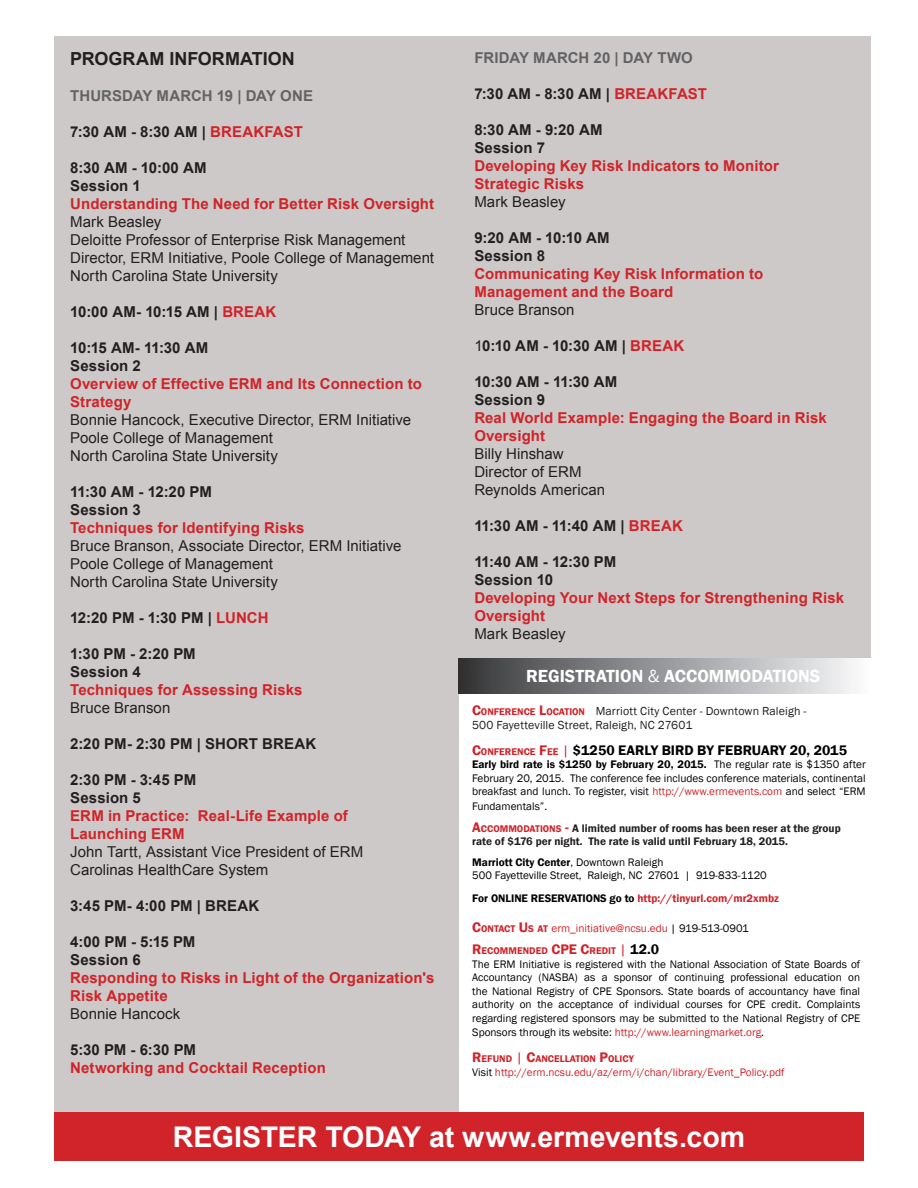
<style>
.page{position:relative;width:918px;height:1188px;background:#fff}
.page>*{position:absolute;margin:0;border:0;box-sizing:border-box;transform-origin:0 0}
.speaker{font:700 28.5px "Arial";color:#fff}
.day_and_date_header{font:600 18px "Franklin Gothic";color:#fff}
.speaker-2{font:700 18px "Arial";color:#231f20}
.speaker-3{font:700 15px/18px "Arial";letter-spacing:.01em;color:#d1232a}
.speaker-4{font:15px/18px "Arial";letter-spacing:.005em;color:#231f20}
.speaker-5{font:700 15px "Arial";letter-spacing:.01em;color:#231f20}
.speaker-6{font:700 15px "Arial";color:#636366}
.speaker-7{font:700 15px "Arial";letter-spacing:-.01em;color:#231f20}
.reg_title{font:600 14.25px "Franklin Gothic";color:#000}
.reg_title-2{font:12px/14.4px "Franklin Gothic";letter-spacing:.01em;color:#231f20}
.reg_title-3{font:11.25px/13.6px "Franklin Gothic";color:#000;text-align:justify}
.reg_title-4{font:600 11.25px/13.5px "Franklin Gothic";color:#231f20}
.registration_info{font:11.25px "Franklin Gothic";color:#d1232a}
.registration_info-2{font:600 11.25px "Franklin Gothic";color:#d1232a}
.registration_info-3{font:11.25px "Franklin Gothic";color:#000}
.reg_title-5{font:600 11.25px "Franklin Gothic";color:#000}
.reg_title-6{font:600 10.05px "Franklin Gothic";color:#d1232a}
.registration_info-4{font:600 10.05px "Franklin Gothic";color:#d1232a}
.s1{color:#d1232a}
.s2{color:#231f20}
.s3{font-weight:400}
.s4{font-weight:600;font-size:14.25px;color:#d1232a}
.s5{font-weight:600;font-size:10.05px;color:#d1232a}
.s6{font-size:14.25px}
.s7{font-weight:400;font-size:14.25px}
.s8{font-size:14.25px;color:#000}
.s9{font-weight:600}
.s10{font-size:14.25px;color:#d1232a}
.s11{font-size:10.05px;color:#d1232a}
.s12{color:#000}
.s13{font-weight:600;font-size:14.25px}
.s14{font-weight:600;font-size:10.05px}
</style>
<div class="page">
<div style="left:54px;top:36px;width:405px;height:1077px;background:#cdc9c8"></div>
<div style="left:458px;top:36px;width:412px;height:638px;background:#cdc9c8"></div>
<div style="left:458px;top:659px;width:417px;height:35px;background:linear-gradient(to right,#353639,#fdfeff)"></div>
<div style="left:54px;top:1112px;width:810px;height:49px;background:#d1232a"></div>
<p class="speaker-2" style="left:70px;top:47px;width:226px">PROGRAM INFORMATION</p>
<p class="speaker-6" style="left:70px;top:86px;width:244px">THURSDAY MARCH 19 | DAY ONE</p>
<p class="speaker-5" style="left:70px;top:122px;width:234px">7:30 AM - 8:30 AM | <span class="s1">BREAKFAST</span></p>
<p class="speaker-5" style="left:70px;top:158px;width:138px">8:30 AM - 10:00 AM</p>
<p class="speaker-5" style="left:70px;top:176px;width:72px">Session 1</p>
<p class="speaker-3" style="left:70px;top:195px;width:366px">Understanding The Need for Better Risk Oversight</p>
<p class="speaker-4" style="left:70px;top:213px;width:337px">Mark Beasley<br>Deloitte Professor of Enterprise Risk Management</p>
<p class="speaker-4" style="left:70px;top:249px;width:365px">Director, ERM Initiative, Poole College of Management<br>North Carolina State University</p>
<p class="speaker-5" style="left:70px;top:302px;width:208px">10:00 AM- 10:15 AM | <span class="s1">BREAK</span></p>
<p class="speaker-7" style="left:70px;top:338px;width:140px">10:15 AM- 11:30 AM</p>
<p class="speaker-5" style="left:70px;top:356px;width:72px">Session 2</p>
<p class="speaker-3" style="left:70px;top:375px;width:353px">Overview of Effective ERM and Its Connection to<br>Strategy</p>
<p class="speaker-4" style="left:70px;top:411px;width:343px">Bonnie Hancock, Executive Director, ERM Initiative<br>Poole College of Management<br>North Carolina State University</p>
<p class="speaker-5" style="left:70px;top:482px;width:143px">11:30 AM - 12:20 PM</p>
<p class="speaker-5" style="left:70px;top:500px;width:72px">Session 3</p>
<p class="speaker-3" style="left:70px;top:519px;width:236px">Techniques for Identifying Risks</p>
<p class="speaker-4" style="left:70px;top:537px;width:333px">Bruce Branson, Associate Director, ERM Initiative<br>Poole College of Management<br>North Carolina State University</p>
<p class="speaker-5" style="left:70px;top:608px;width:200px">12:20 PM - 1:30 PM | <span class="s1">LUNCH</span></p>
<p class="speaker-5" style="left:70px;top:644px;width:127px">1:30 PM - 2:20 PM</p>
<p class="speaker-5" style="left:70px;top:662px;width:72px">Session 4</p>
<p class="speaker-3" style="left:70px;top:681px;width:234px">Techniques for Assessing Risks</p>
<p class="speaker-4" style="left:70px;top:699px;width:102px">Bruce Branson</p>
<p class="speaker-5" style="left:70px;top:734px;width:248px">2:20 PM- 2:30 PM | SHORT BREAK</p>
<p class="speaker-5" style="left:70px;top:770px;width:128px">2:30 PM - 3:45 PM</p>
<p class="speaker-5" style="left:70px;top:788px;width:72px">Session 5</p>
<p class="speaker-3" style="left:70px;top:807px;width:279px">ERM in Practice: Real-Life Example of<br>Launching ERM</p>
<p class="speaker-4" style="left:70px;top:843px;width:294px">John Tartt, Assistant Vice President of ERM<br>Carolinas HealthCare System</p>
<p class="speaker-5" style="left:70px;top:896px;width:191px">3:45 PM- 4:00 PM | BREAK</p>
<p class="speaker-5" style="left:70px;top:932px;width:127px">4:00 PM - 5:15 PM</p>
<p class="speaker-5" style="left:70px;top:950px;width:72px">Session 6</p>
<p class="speaker-3" style="left:70px;top:969px;width:366px">Responding to Risks in Light of the Organization's<br>Risk Appetite</p>
<p class="speaker-4" style="left:70px;top:1005px;width:112px">Bonnie Hancock</p>
<p class="speaker-3" style="left:70px;top:1041px;width:257px"><span class="s2">5:30 PM - 6:30 PM<br></span>Networking and Cocktail Reception</p>
<p class="speaker-6" style="left:474px;top:48px;width:220px">FRIDAY MARCH 20 | DAY TWO</p>
<p class="speaker-5" style="left:474px;top:84px;width:234px">7:30 AM - 8:30 AM | <span class="s1">BREAKFAST</span></p>
<p class="speaker-5" style="left:474px;top:120px;width:130px">8:30 AM - 9:20 AM</p>
<p class="speaker-5" style="left:474px;top:138px;width:72px">Session 7</p>
<p class="speaker-3" style="left:474px;top:157px;width:306px">Developing Key Risk Indicators to Monitor<br>Strategic Risks</p>
<p class="speaker-4" style="left:474px;top:193px;width:93px">Mark Beasley</p>
<p class="speaker-5" style="left:474px;top:228px;width:137px">9:20 AM - 10:10 AM</p>
<p class="speaker-5" style="left:474px;top:246px;width:72px">Session 8</p>
<p class="speaker-3" style="left:474px;top:265px;width:291px">Communicating Key Risk Information to<br>Management and the Board</p>
<p class="speaker-4" style="left:474px;top:301px;width:102px">Bruce Branson</p>
<p class="speaker-5" style="left:474px;top:336px;width:211px"><span class="s3">1</span>0:10 AM - 10:30 AM | <span class="s1">BREAK</span></p>
<p class="speaker-5" style="left:474px;top:372px;width:144px">10:30 AM - 11:30 AM</p>
<p class="speaker-5" style="left:474px;top:390px;width:72px">Session 9</p>
<p class="speaker-3" style="left:474px;top:409px;width:354px">Real World Example: Engaging the Board in Risk<br>Oversight</p>
<p class="speaker-4" style="left:474px;top:445px;width:109px">Billy Hinshaw<br>Director of ERM</p>
<p class="speaker-4" style="left:474px;top:481px;width:132px">Reynolds American</p>
<p class="speaker-5" style="left:474px;top:516px;width:210px">11:30 AM - 11:40 AM | <span class="s1">BREAK</span></p>
<p class="speaker-5" style="left:474px;top:552px;width:143px">11:40 AM - 12:30 PM</p>
<p class="speaker-5" style="left:474px;top:570px;width:80px">Session 10</p>
<p class="speaker-3" style="left:474px;top:589px;width:371px">Developing Your Next Steps for Strengthening Risk<br>Oversight</p>
<p class="speaker-4" style="left:474px;top:625px;width:93px">Mark Beasley</p>
<p class="day_and_date_header" style="left:526px;top:665px;width:296px">REGISTRATION <span class="s3">&amp;</span> ACCOMMODATIONS</p>
<p class="reg_title-2" style="left:472px;top:704px;width:336px"><span class="s4">C</span><span class="s5">ONFERENCE</span> <span class="s4">L</span><span class="s5">OCATION</span> Marriott City Center - Downtown Raleigh -<br>500 Fayetteville Street, Raleigh, NC 27601</p>
<p class="reg_title-6" style="left:472px;top:745px;width:156px"><span class="s6">C</span>ONFERENCE <span class="s6">F</span>EE <span class="s7">|</span> <span class="s8">$1250 EAR</span></p>
<p class="reg_title" style="left:644px;top:741px;width:204px">LY BIR D BY FEBRUARY 20, 2015</p>
<p class="reg_title-3" style="left:472px;top:758px;width:395px"><span class="s9">Early bird rate is $1250 by February 20, 2015.</span> The regular rate is $1350 after February 20, 2015. The conference fee includes conference materials, continental breakfast and lunch. To register, visit <span class="s1">http://www.ermevents.com</span> and select “ERM Fundamentals”.</p>
<p class="reg_title-4" style="left:472px;top:821px;width:370px"><span class="s10">A</span><span class="s11">CCOMMODATIONS</span> <span class="s10">-</span> A limited number of rooms has been reser at the group rate of $176 per night. The rate is valid until February 18, 2015.</p>
<p class="reg_title-5" style="left:472px;top:855px;width:193px">Marriott City Center<span class="s3">, Downtown Raleigh</span></p>
<p class="registration_info-3" style="left:472px;top:869px;width:296px">500 Fayetteville Street, Raleigh, NC 27601 | 919-833-1120</p>
<p class="registration_info-2" style="left:472px;top:891px;width:308px"><span class="s12">For ONLINE RESERVATIONS go to</span> http://tinyurl.com/mr2xmbz</p>
<p class="registration_info" style="left:472px;top:922px;width:278px"><span class="s13">C</span><span class="s14">ONTACT</span> <span class="s13">U</span><span class="s14">S AT</span> erm_initiative@ncsu.edu <span class="s12">| 919-513-0901</span></p>
<p class="reg_title-6" style="left:472px;top:945px;width:189px"><span class="s6">R</span> ECOMMENDED <span class="s6">CPE C</span>REDIT <span class="s7">|</span> <span class="s8">12.0</span></p>
<p class="reg_title-3" style="left:472px;top:958px;width:389px">The ERM Initiative is registered with the National Association of State Boards of Accountancy (NASBA) as a sponsor of continuing professional education on the National Registry of CPE Sponsors. State boards of accountancy have final authority on the acceptance of individual courses for CPE credit. Complaints regarding registered sponsors may be submitted to the National Registry of CPE Sponsors through its website: <span class="s1">http://www.learningmarket.org</span>.</p>
<p class="registration_info-4" style="left:472px;top:1053px;width:157px"><span class="s6">R</span> EFUND <span class="s7">|</span> <span class="s6">C</span>ANCELLATION <span class="s6">P</span>OLICY</p>
<p class="registration_info" style="left:472px;top:1065px;width:314px"><span class="s12">Visit</span> http://erm.ncsu.edu/az/erm/i/chan/library/Event_Policy.pdf</p>
<p class="speaker" style="left:173px;top:1118px;width:574px">REGISTER TODAY at www.ermevents.com</p>
</div>
